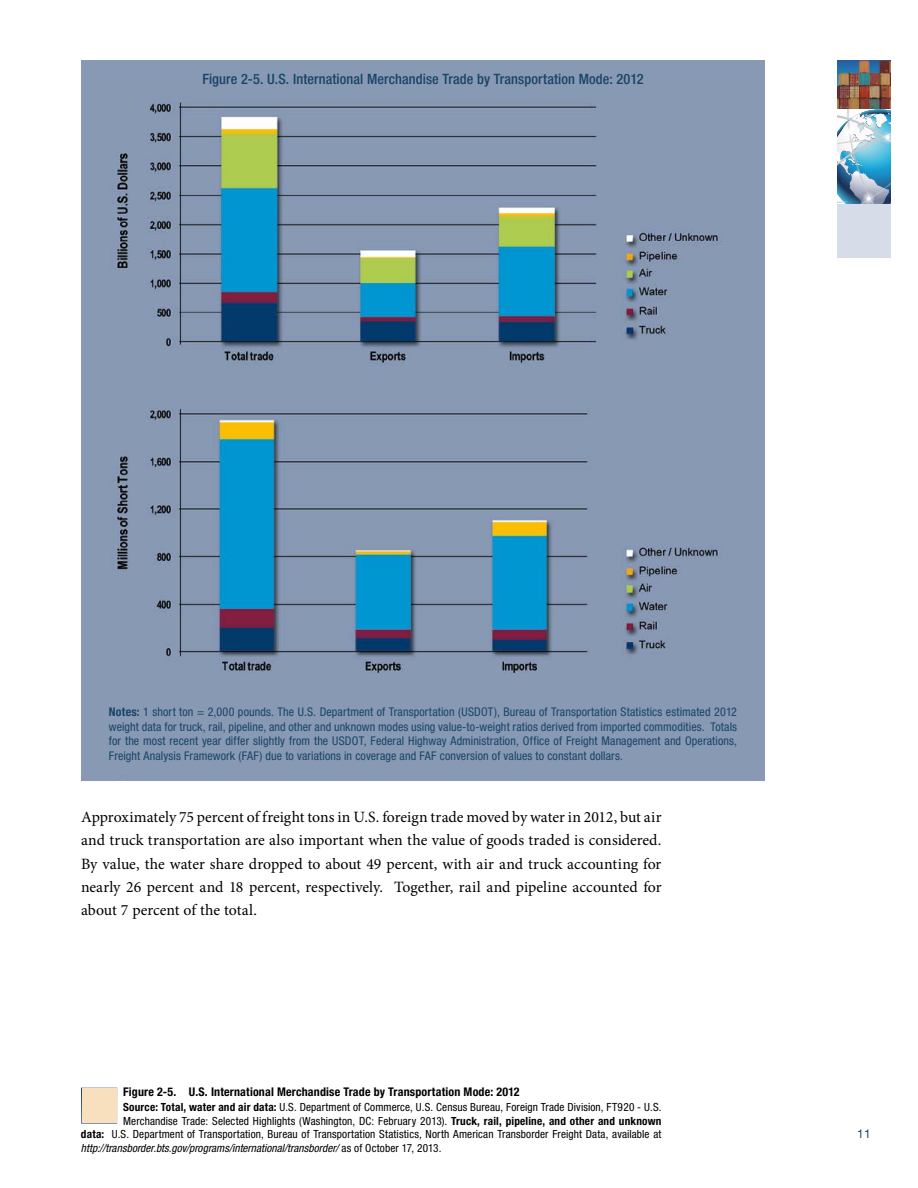
<style>
.page{position:relative;width:918px;height:1188px;background:#fff}
.page>*{position:absolute;margin:0;border:0;box-sizing:border-box;transform-origin:0 0}
.t1{font:15.75px/23.2px "Minion Pro";letter-spacing:.005em;color:#000;text-align:justify}
.t2{font:500 condensed 14.25px "Helvetica Neue LT Std";letter-spacing:.005em;color:#184467}
.t3{font:condensed 12px/14.4px "Helvetica Neue LT Std";letter-spacing:.01em;color:#184467;text-align:justify}
.t4{font:700 condensed 12px "Helvetica Neue LT Std";letter-spacing:.015em;color:#000}
.t5{font:12px "Helvetica Neue LT Std";color:#184467}
.t6{font:condensed 11.25px "Helvetica Neue LT Std";letter-spacing:.01em;color:#000}
.t7{font:italic condensed 11.25px "Helvetica Neue LT Std";letter-spacing:.005em;color:#000}
.s1{font-weight:700}
.s2{font-style:normal}
</style>
<div class="page">
<img style="left:837px;top:61px;width:54px;height:48px">
<svg style="left:837px;top:109px;width:54px;height:95px"></svg>
<div style="left:837px;top:204px;width:54px;height:54px;background:#d7dce9"></div>
<div style="left:81px;top:1088px;width:36px;height:36px;background:#f8dfbd"></div>
<img style="left:81px;top:61px;width:684px;height:720px">
<p class="t2" style="left:202px;top:71px;width:443px">Figure 2-5. U.S. International Merchandise Trade by Transportation Mode: 2012</p>
<p class="t3" style="left:109px;top:705px;width:630px"><span class="s1">Notes:</span> 1 short ton = 2,000 pounds. The U.S. Department of Transportation (USDOT), Bureau of Transportation Statistics estimated 2012 weight data for truck, rail, pipeline, and other and unknown modes using value-to-weight ratios derived from imported commodities. Totals for the most recent year differ slightly from the USDOT, Federal Highway Administration, Office of Freight Management and Operations, Freight Analysis Framework (FAF) due to variations in coverage and FAF conversion of values to constant dollars.</p>
<p class="t1" style="left:81px;top:806px;width:582px">Approximately 75 percent of freight tons in U.S. foreign trade moved by water in 2012, but air and truck transportation are also important when the value of goods traded is considered.<br>By value, the water share dropped to about 49 percent, with air and truck accounting for nearly 26 percent and 18 percent, respectively. Together, rail and pipeline accounted for about 7 percent of the total.</p>
<p class="t4" style="left:123px;top:1085px;width:398px">Figure 2-5. U.S. International Merchandise Trade by Transportation Mode: 2012</p>
<p class="t6" style="left:123px;top:1101px;width:540px"><span class="s1">Source: Total, water and air data:</span> U.S. Department of Commerce, U.S. Census Bureau, Foreign Trade Division, FT920 - U.S.</p>
<p class="t6" style="left:123px;top:1114px;width:540px">Merchandise Trade: Selected Highlights (Washington, DC: February 2013). <span class="s1">Truck, rail, pipeline, and other and unknown</span></p>
<p class="t6" style="left:81px;top:1128px;width:582px"><span class="s1">data:</span> U.S. Department of Transportation, Bureau of Transportation Statistics, North American Transborder Freight Data, available at</p>
<p class="t7" style="left:81px;top:1142px;width:362px">http://transborder.bts.gov/programs/international/transborder/ <span class="s2">as of October 17, 2013.</span></p>
<p class="t5" style="left:857px;top:1127px;width:15px">11</p>
</div>
